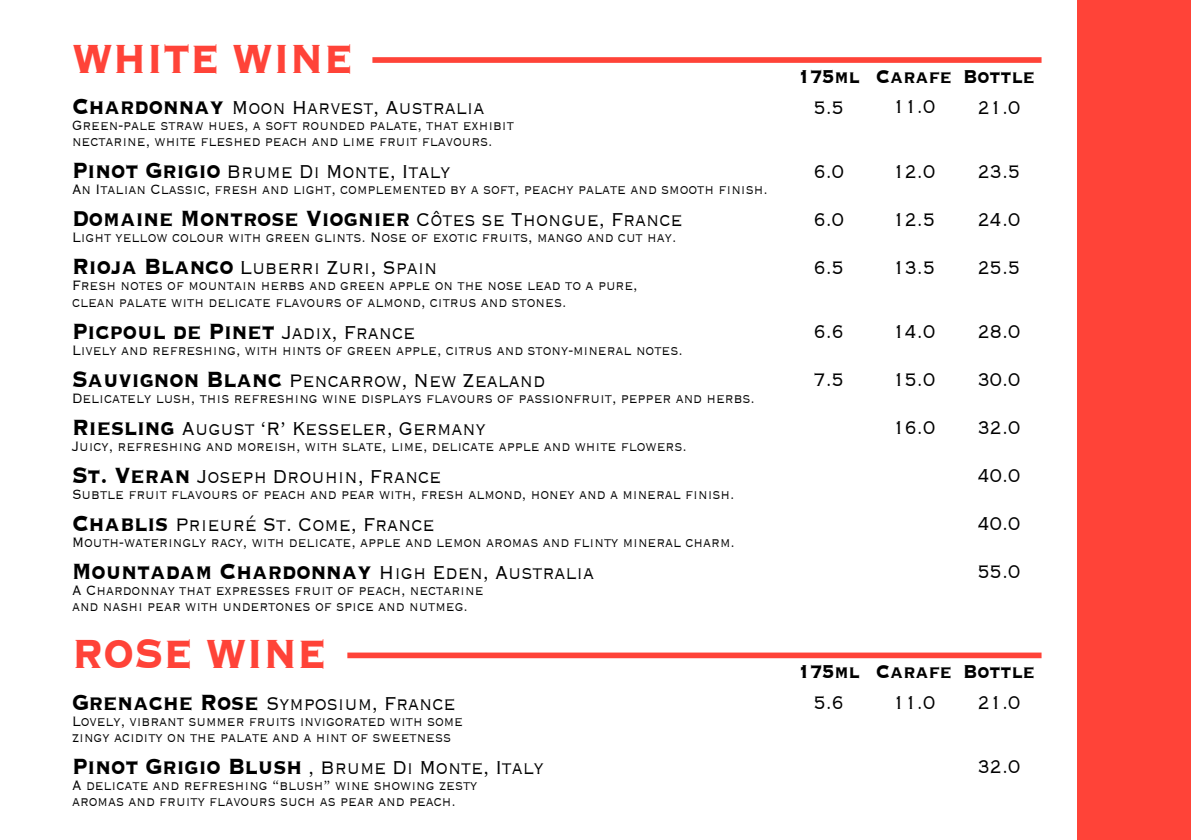
<style>
.page{position:relative;width:1191px;height:840px;background:#fff}
.page>*{position:absolute;margin:0;border:0;box-sizing:border-box;transform-origin:0 0}
.t1{font:700 52.8px "Copperplate";color:#ff4338;scale:.82 1}
.t2{font:700 28.6px "Copperplate";color:#000;scale:.82 1}
.t3{font:300 24.2px/48px "Copperplate";color:#000;text-align:justify;scale:.82 1}
.t4{font:700 24.2px "Copperplate";color:#000;scale:.82 1}
.t5{font:300 17.6px/16px "Copperplate";color:#000;scale:.82 1}
.s1{font-weight:700;font-size:28.6px}
.s2{font-weight:300;font-size:24.2px}
</style>
<div class="page">
<div style="left:1077px;top:0;width:114px;height:839px;background:#ff4338"></div>
<div style="left:372px;top:57px;width:669px;height:6px;background:#ff4338"></div>
<div style="left:347px;top:652px;width:694px;height:5px;background:#ff4338"></div>
<h1 class="t1" style="left:72px;top:24px;width:343px">WHITE WI NE</h1>
<h3 class="t3" style="left:72px;top:82px;width:504px"><span class="s1">Chardonnay</span> Moon Harvest, Australia</h3>
<p class="t5" style="left:72px;top:116px;width:540px">Green-pale straw hues, a soft rounded palate, that exhibit nectarine, white fleshed peach and lime fruit flavours.</p>
<h3 class="t3" style="left:72px;top:146px;width:463px"><span class="s1">Pinot Grigio</span> Brume Di Monte, Italy</h3>
<p class="t5" style="left:72px;top:180px;width:850px">An Italian Classic, fresh and light, complemented by a soft, peachy palate and smooth finish.</p>
<h2 class="t2" style="left:72px;top:200px;width:746px">Domaine Montrose Viognier <span class="s2">Côtes se Thongue, France</span></h2>
<p class="t5" style="left:72px;top:228px;width:738px">Light yellow colour with green glints. Nose of exotic fruits, mango and cut hay.</p>
<h3 class="t3" style="left:72px;top:242px;width:447px"><span class="s1">Rioja Blanco</span> Luberri Zuri, Spain</h3>
<p class="t5" style="left:72px;top:276px;width:691px">Fresh notes of mountain herbs and green apple on the nose lead to a pure, clean palate with delicate flavours of almond, citrus and stones.</p>
<h2 class="t2" style="left:72px;top:312px;width:420px">Picpoul de Pinet <span class="s2">Jadix, France</span></h2>
<p class="t5" style="left:72px;top:340px;width:746px">Lively and refreshing, with hints of green apple, citrus and stony-mineral notes.</p>
<h3 class="t3" style="left:72px;top:354px;width:578px"><span class="s1">Sauvignon Blanc</span> Pencarrow, New Zealand</h3>
<p class="t5" style="left:72px;top:388px;width:834px">Delicately lush, this refreshing wine displays flavours of passionfruit, pepper and herbs.</p>
<h3 class="t3" style="left:72px;top:402px;width:506px"><span class="s1">Riesling</span> August ‘R’ Kesseler, Germany</h3>
<p class="t5" style="left:72px;top:436px;width:751px">Juicy, refreshing and moreish, with slate, lime, delicate apple and white flowers.</p>
<h3 class="t3" style="left:72px;top:450px;width:452px"><span class="s1">St. Veran</span> Joseph Drouhin, France</h3>
<p class="t5" style="left:72px;top:484px;width:809px">Subtle fruit flavours of peach and pear with, fresh almond, honey and a mineral finish.</p>
<h3 class="t3" style="left:72px;top:498px;width:444px"><span class="s1">Chablis</span> Prieuré St. Come, France</h3>
<p class="t5" style="left:72px;top:532px;width:810px">Mouth-wateringly racy, with delicate, apple and lemon aromas and flinty mineral charm.</p>
<h2 class="t2" style="left:72px;top:552px;width:638px">Mountadam Chardonnay <span class="s2">High Eden, Australia</span></h2>
<p class="t5" style="left:72px;top:580px;width:503px">A Chardonnay that expresses fruit of peach, nectarine and nashi pear with undertones of spice and nutmeg.</p>
<h1 class="t1" style="left:72px;top:619px;width:311px">ROSE WI NE</h1>
<h3 class="t3" style="left:72px;top:677px;width:469px"><span class="s1">Grenache Rose</span> Symposium, France</h3>
<p class="t5" style="left:72px;top:711px;width:478px">Lovely, vibrant summer fruits invigorated with some zingy acidity on the palate and a hint of sweetness</p>
<h3 class="t3" style="left:72px;top:741px;width:577px"><span class="s1">Pinot Grigio Blush</span> , Brume Di Monte, Italy</h3>
<p class="t5" style="left:72px;top:775px;width:496px">A delicate and refreshing “blush” wine showing zesty aromas and fruity flavours such as pear and peach.</p>
<h3 class="t4" style="left:798px;top:60px;width:290px">175ml Carafe Bottle</h3>
<h3 class="t3" style="left:813px;top:82px;width:38px">5.5</h3>
<h3 class="t3" style="left:892px;top:81px;width:53px">11.0</h3>
<h3 class="t3" style="left:977px;top:82px;width:53px">21.0</h3>
<h3 class="t3" style="left:813px;top:146px;width:38px">6.0<br>6.0<br>6.5</h3>
<h3 class="t3" style="left:892px;top:145px;width:53px">12.0<br>12.5<br>13.5</h3>
<h3 class="t3" style="left:977px;top:146px;width:53px">23.5<br>24.0<br>25.5</h3>
<h3 class="t3" style="left:813px;top:306px;width:38px">6.6<br>7.5</h3>
<h3 class="t3" style="left:892px;top:305px;width:53px">14.0<br>15.0<br>16.0</h3>
<h3 class="t3" style="left:977px;top:306px;width:53px">28.0<br>30.0<br>32.0<br>40.0<br>40.0<br>55.0</h3>
<h3 class="t4" style="left:798px;top:655px;width:290px">175ml Carafe Bottle</h3>
<h3 class="t3" style="left:813px;top:676px;width:38px">5.6</h3>
<h3 class="t3" style="left:977px;top:676px;width:53px">21.0</h3>
<h3 class="t3" style="left:892px;top:676px;width:53px">11.0</h3>
<h3 class="t3" style="left:977px;top:740px;width:53px">32.0</h3>
</div>
